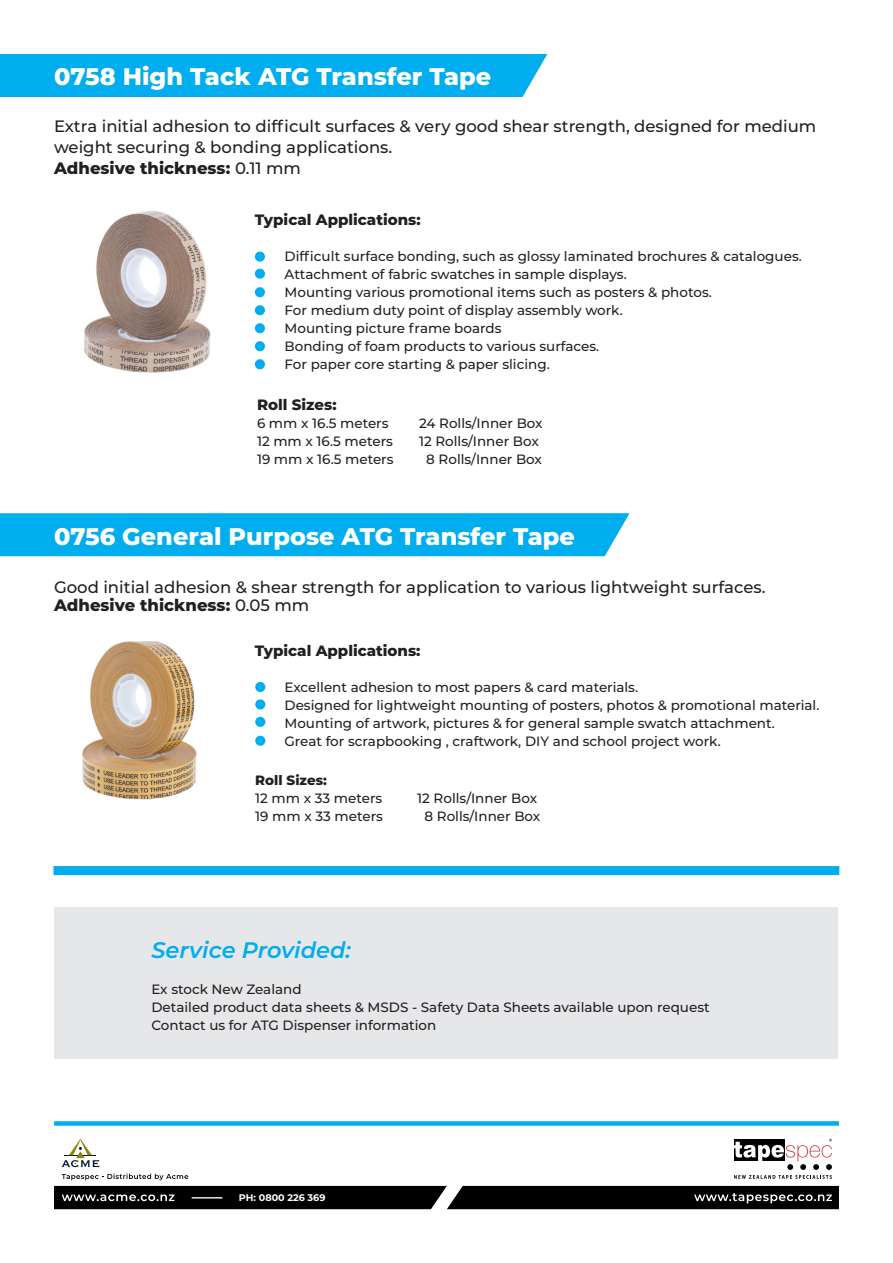
<style>
.page{position:relative;width:893px;height:1263px;background:#fff}
.page>*{position:absolute;margin:0;border:0;box-sizing:border-box;transform-origin:0 0}
.t1{font:800 24px "Montserrat";color:#fff}
.t2{font:italic 600 22.5px "Montserrat";color:#00aeef}
.t3{font:500 16.5px/21px "Montserrat";color:#231f20}
.t4{font:800 16.5px "Montserrat";color:#231f20}
.t5{font:800 15px "Montserrat";color:#231f20}
.t6{font:500 13.5px "Montserrat";color:#231f20}
.t7{font:800 13.5px "Montserrat";color:#231f20}
.t8{font:700 9.6px "Montserrat";color:#fff}
.s1{font-weight:500}
</style>
<div class="page">
<img style="left:84px;top:210px;width:127px;height:163px">
<div style="left:54px;top:907px;width:783px;height:152px;background:#e6e7e9"></div>
<div style="left:53px;top:866px;width:786px;height:9px;background:#00aeef"></div>
<img style="left:82px;top:641px;width:115px;height:159px">
<div style="left:0;top:54px;width:547px;height:43px;background:#00aeef"></div>
<div style="left:0;top:513px;width:629px;height:43px;background:#00aeef"></div>
<div style="left:255px;top:252px;width:10px;height:10px;background:#00aeef;border-radius:50%"></div>
<div style="left:255px;top:269px;width:10px;height:10px;background:#00aeef;border-radius:50%"></div>
<div style="left:255px;top:287px;width:10px;height:10px;background:#00aeef;border-radius:50%"></div>
<div style="left:255px;top:305px;width:10px;height:10px;background:#00aeef;border-radius:50%"></div>
<div style="left:255px;top:323px;width:10px;height:10px;background:#00aeef;border-radius:50%"></div>
<div style="left:255px;top:341px;width:10px;height:10px;background:#00aeef;border-radius:50%"></div>
<div style="left:255px;top:359px;width:10px;height:10px;background:#00aeef;border-radius:50%"></div>
<div style="left:255px;top:682px;width:10px;height:10px;background:#00aeef;border-radius:50%"></div>
<div style="left:255px;top:699px;width:10px;height:10px;background:#00aeef;border-radius:50%"></div>
<div style="left:255px;top:717px;width:10px;height:10px;background:#00aeef;border-radius:50%"></div>
<div style="left:255px;top:736px;width:10px;height:10px;background:#00aeef;border-radius:50%"></div>
<div style="left:54px;top:1121px;width:785px;height:5px;background:#00aeef"></div>
<svg style="left:54px;top:1186px;width:785px;height:23px;background:#0e0e0f"></svg>
<svg style="left:62px;top:1173px;width:126px;height:7px"></svg>
<svg style="left:62px;top:1139px;width:37px;height:28px"></svg>
<hr style="left:192px;top:1197px;width:30px;height:1px;background:#e6e7e9">
<svg style="left:734px;top:1139px;width:98px;height:40px"></svg>
<p class="t1" style="left:54px;top:59px;width:439px">0758 High Tack ATG Transfer Tape</p>
<p class="t3" style="left:54px;top:115px;width:764px">Extra initial adhesion to difficult surfaces &amp; very good shear strength, designed for medium weight securing &amp; bonding applications.</p>
<p class="t4" style="left:54px;top:156px;width:249px">Adhesive thickness: <span class="s1">0.11 mm</span></p>
<p class="t5" style="left:255px;top:209px;width:167px">Typical Applications:</p>
<p class="t6" style="left:285px;top:247px;width:519px">Difficult surface bonding, such as glossy laminated brochures &amp; catalogues.</p>
<p class="t6" style="left:285px;top:265px;width:344px">Attachment of fabric swatches in sample displays.</p>
<p class="t6" style="left:285px;top:283px;width:429px">Mounting various promotional items such as posters &amp; photos.</p>
<p class="t6" style="left:285px;top:301px;width:340px">For medium duty point of display assembly work.</p>
<p class="t6" style="left:285px;top:319px;width:218px">Mounting picture frame boards</p>
<p class="t6" style="left:285px;top:337px;width:316px">Bonding of foam products to various surfaces.</p>
<p class="t6" style="left:285px;top:355px;width:267px">For paper core starting &amp; paper slicing.</p>
<p class="t5" style="left:257px;top:393px;width:81px">Roll Sizes:</p>
<p class="t6" style="left:257px;top:413px;width:133px">6 mm x 16.5 meters</p>
<p class="t6" style="left:419px;top:413px;width:125px">24 Rolls/Inner Box</p>
<p class="t6" style="left:257px;top:431px;width:137px">12 mm x 16.5 meters</p>
<p class="t6" style="left:419px;top:431px;width:121px">12 Rolls/Inner Box</p>
<p class="t6" style="left:257px;top:449px;width:138px">19 mm x 16.5 meters</p>
<p class="t6" style="left:426px;top:449px;width:117px">8 Rolls/Inner Box</p>
<p class="t1" style="left:54px;top:518px;width:522px">0756 General Purpose ATG Transfer Tape</p>
<p class="t3" style="left:54px;top:576px;width:713px">Good initial adhesion &amp; shear strength for application to various lightweight surfaces.</p>
<p class="t4" style="left:54px;top:593px;width:257px">Adhesive thickness: <span class="s1">0.05 mm</span></p>
<p class="t5" style="left:255px;top:639px;width:167px">Typical Applications:</p>
<p class="t6" style="left:284px;top:677px;width:355px">Excellent adhesion to most papers &amp; card materials.</p>
<p class="t6" style="left:284px;top:695px;width:536px">Designed for lightweight mounting of posters, photos &amp; promotional material.</p>
<p class="t6" style="left:284px;top:713px;width:492px">Mounting of artwork, pictures &amp; for general sample swatch attachment.</p>
<p class="t6" style="left:284px;top:731px;width:438px">Great for scrapbooking , craftwork, DIY and school project work.</p>
<p class="t7" style="left:255px;top:770px;width:73px">Roll Sizes:</p>
<p class="t6" style="left:255px;top:789px;width:129px">12 mm x 33 meters</p>
<p class="t6" style="left:417px;top:789px;width:121px">12 Rolls/Inner Box</p>
<p class="t6" style="left:255px;top:807px;width:129px">19 mm x 33 meters</p>
<p class="t6" style="left:425px;top:807px;width:117px">8 Rolls/Inner Box</p>
<p class="t2" style="left:151px;top:934px;width:201px">Service Provided:</p>
<p class="t6" style="left:151px;top:980px;width:152px">Ex stock New Zealand</p>
<p class="t6" style="left:151px;top:998px;width:560px">Detailed product data sheets &amp; MSDS - Safety Data Sheets available upon request</p>
<p class="t6" style="left:151px;top:1016px;width:286px">Contact us for ATG Dispenser information</p>
<p class="t8" style="left:239px;top:1191px;width:88px">PH: 0800 226 369</p>
</div>
